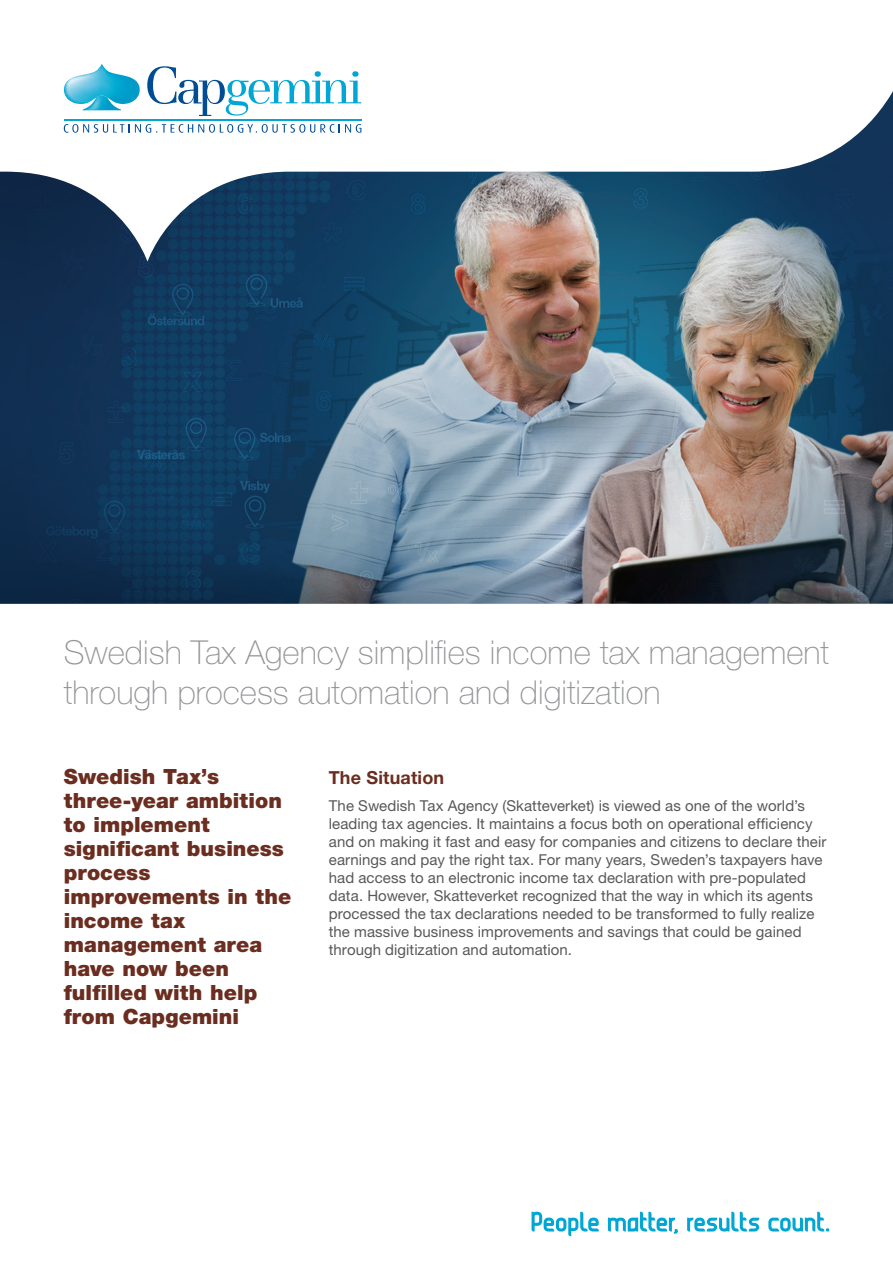
<style>
.page{position:relative;width:893px;height:1263px;background:#fff}
.page>*{position:absolute;margin:0;border:0;box-sizing:border-box;transform-origin:0 0}
.Cover-title{font:100 33px/40.5px "Helvetica Neue LT Std";color:#939598}
.subtitle{font:900 21px/24px "Helvetica Neue LT Std";color:#6a2d1f}
.head1{font:700 18px "Helvetica Neue LT Std";letter-spacing:.005em;color:#6a2d1f}
.Body2{font:15px/18px "Helvetica Neue LT Std";letter-spacing:.005em;color:#57585a}
</style>
<div class="page">
<svg style="left:64px;top:64px;width:76px;height:27px"></svg>
<svg style="left:147px;top:66px;width:212px;height:25px"></svg>
<img style="left:0;top:91px;width:893px;height:513px">
<svg style="left:531px;top:1212px;width:68px;height:24px"></svg>
<svg style="left:608px;top:1212px;width:70px;height:22px"></svg>
<svg style="left:768px;top:1212px;width:61px;height:19px"></svg>
<svg style="left:687px;top:1212px;width:72px;height:19px"></svg>
<svg style="left:0;top:172px;width:330px;height:432px;background:#1d4061"></svg>
<p class="Cover-title" style="left:64px;top:631px;width:767px">Swedish Tax Agency simplifies income tax management through process automation and digitization</p>
<p class="subtitle" style="left:64px;top:764px;width:157px">Swedish Tax’s</p>
<p class="subtitle" style="left:64px;top:788px;width:229px">three-year ambition to implement significant business process improvements in the income tax management area have now been fulfilled with help from Capgemini</p>
<p class="head1" style="left:329px;top:766px;width:117px">The Situation</p>
<p class="Body2" style="left:329px;top:796px;width:499px">The Swedish Tax Agency (Skatteverket) is viewed as one of the world’s leading tax agencies. It maintains a focus both on operational efficiency and on making it fast and easy for companies and citizens to declare their earnings and pay the right tax. For many years, Sweden’s taxpayers have had access to an electronic income tax declaration with pre-populated data. However, Skatteverket recognized that the way in which its agents processed the tax declarations needed to be transformed to fully realize the massive business improvements and savings that could be gained through digitization and automation.</p>
</div>
